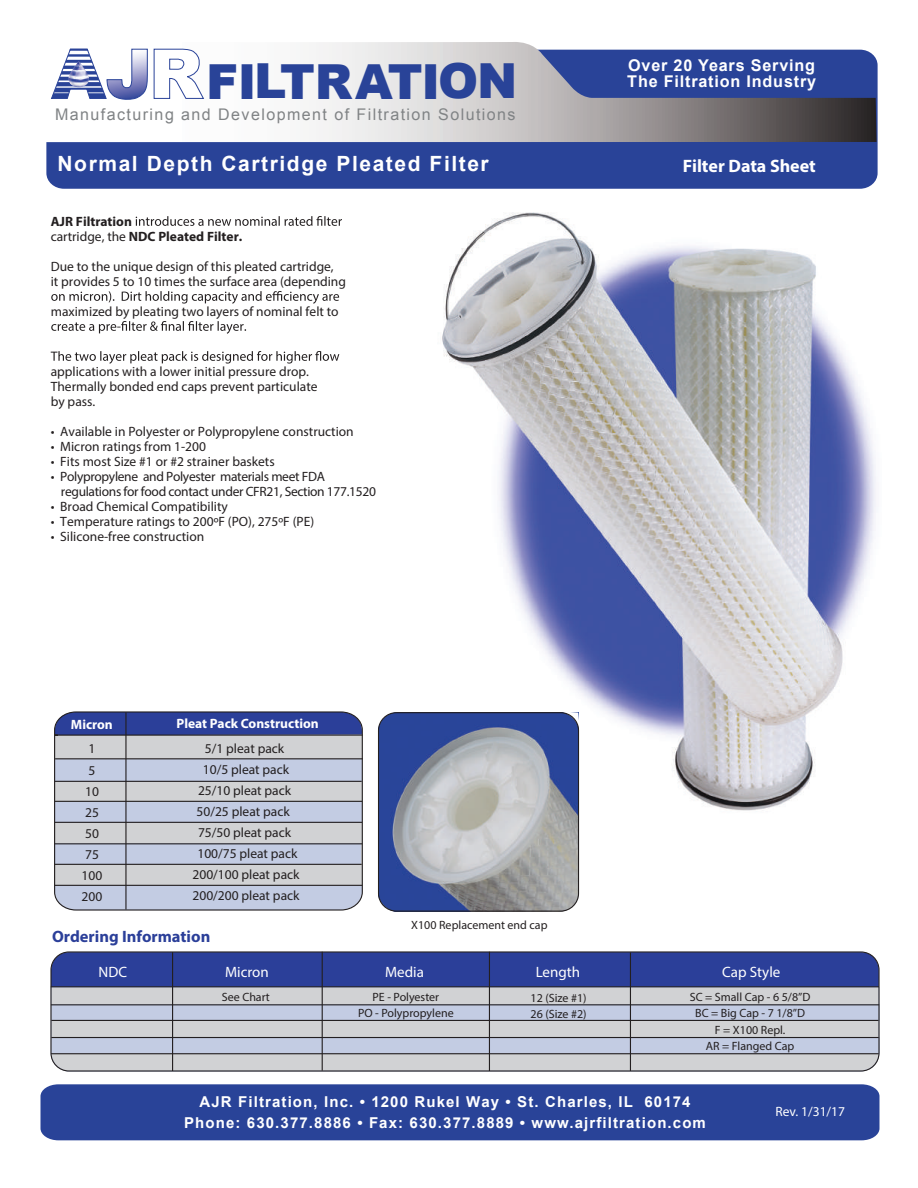
<style>
.page{position:relative;width:918px;height:1188px;background:#fff}
.page>*{position:absolute;margin:0;border:0;box-sizing:border-box;transform-origin:0 0}
.t1{font:900 48.3px "Arial";letter-spacing:-.03em;color:#294398}
.t2{font:700 21px "Arial";letter-spacing:.075em;color:#fff}
.t3{font:700 18px "Myriad Pro";color:#fff}
.t4{font:700 16.5px "Myriad Pro";color:#2b3f99}
.t5{font:700 16.2px/16px "Arial";letter-spacing:.05em;color:#fff}
.t6{font:16.05px "Arial";letter-spacing:.09em;color:#808385}
.t7{font:700 15px/21px "Arial";letter-spacing:.075em;color:#fff;text-align:center}
.t8{font:15px "Myriad Pro";color:#fff}
.t9{font:13.5px/21px "Myriad Pro";color:#231f20}
.t10{font:13.5px/15px "Myriad Pro";letter-spacing:-.025em;color:#231f20}
.t11{font:700 13.5px/15px "Myriad Pro";color:#231f20}
.t12{font:700 13.5px "Myriad Pro";color:#fff}
.t13{font:13.5px "Myriad Pro";color:#fff}
.t14{font:12px/16.5px "Myriad Pro";color:#231f20;text-align:center}
.s1{font-weight:400}
</style>
<div class="page">
<div style="left:46px;top:62px;width:832px;height:127px;background:#294398"></div>
<svg style="left:46px;top:42px;width:831px;height:100px"></svg>
<svg style="left:154px;top:49px;width:50px;height:50px"></svg>
<svg style="left:51px;top:49px;width:97px;height:51px"></svg>
<div style="left:40px;top:1084px;width:839px;height:56px;background:#294398"></div>
<img style="left:442px;top:212px;width:434px;height:610px">
<svg style="left:52px;top:1054px;width:826px;height:16px;background:#cdced0"></svg>
<div style="left:52px;top:953px;width:826px;height:33px;background:#2b3f99"></div>
<div style="left:51px;top:987px;width:828px;height:67px;background:#d1d2d4;border:1px solid #c3cce3"></div>
<div style="left:51px;top:1005px;width:829px;height:16px;background:#c3cce3"></div>
<div style="left:51px;top:1037px;width:828px;height:17px;background:#c3cce3"></div>
<hr style="left:630px;top:952px;width:1px;height:119px;background:#231f20">
<hr style="left:322px;top:952px;width:1px;height:119px;background:#231f20">
<hr style="left:172px;top:952px;width:1px;height:119px;background:#231f20">
<hr style="left:51px;top:1004px;width:828px;height:1px;background:#231f20">
<hr style="left:51px;top:1020px;width:828px;height:1px;background:#231f20">
<hr style="left:51px;top:1037px;width:828px;height:1px;background:#231f20">
<hr style="left:51px;top:1053px;width:828px;height:1px;background:#231f20">
<svg style="left:136px;top:216px;width:206px;height:10px"></svg>
<svg style="left:51px;top:291px;width:288px;height:13px"></svg>
<svg style="left:51px;top:321px;width:195px;height:13px"></svg>
<svg style="left:51px;top:351px;width:288px;height:13px"></svg>
<div style="left:50px;top:951px;width:830px;height:121px;border:1px solid #231f20;border-radius:18px"></div>
<hr style="left:489px;top:952px;width:1px;height:119px;background:#231f20">
<hr style="left:51px;top:986px;width:828px;height:1px;background:#231f20">
<svg style="left:54px;top:711px;width:309px;height:200px;background:#c5cad6"></svg>
<hr style="left:55px;top:758px;width:308px;height:1px;background:#231f20">
<hr style="left:54px;top:781px;width:308px;height:1px;background:#231f20">
<hr style="left:55px;top:801px;width:307px;height:1px;background:#231f20">
<hr style="left:55px;top:822px;width:307px;height:1px;background:#231f20">
<hr style="left:55px;top:843px;width:307px;height:1px;background:#231f20">
<hr style="left:54px;top:864px;width:308px;height:1px;background:#231f20">
<hr style="left:55px;top:885px;width:307px;height:1px;background:#231f20">
<hr style="left:125px;top:712px;width:2px;height:198px;background:#231f20">
<svg style="left:54px;top:712px;width:309px;height:24px;background:#314292"></svg>
<img style="left:380px;top:714px;width:197px;height:196px">
<svg style="left:378px;top:892px;width:22px;height:18px"></svg>
<svg style="left:378px;top:712px;width:23px;height:20px"></svg>
<svg style="left:557px;top:890px;width:23px;height:20px"></svg>
<svg style="left:559px;top:711px;width:21px;height:24px"></svg>
<div style="left:378px;top:712px;width:201px;height:200px;border:1px solid #231f20;border-radius:18px"></div>
<h1 class="t1" style="left:206px;top:46px;width:313px">FILTRATION</h1>
<p class="t5" style="left:627px;top:58px;width:190px">Over 20 Years Serving<br>The Filtration Industry</p>
<p class="t6" style="left:55px;top:104px;width:462px">Manufacturing and Development of Filtration Solutions</p>
<h2 class="t2" style="left:58px;top:150px;width:433px">Normal Depth Cartridge Pleated Filter</h2>
<h3 class="t3" style="left:683px;top:154px;width:134px">Filter Data Sheet</h3>
<p class="t11" style="left:51px;top:213px;width:193px">AJR Filtration<br><span class="s1">cartridge, the</span> NDC Pleated Filter.</p>
<p class="t9" style="left:51px;top:259px;width:297px;line-height:15px">Due to the unique design of this pleated cartridge,<br>it provides 5 to 10 times the surface area (depending</p>
<p class="t9" style="left:51px;top:301px;width:289px">maximized by pleating two layers of nominal felt to</p>
<p class="t9" style="left:51px;top:363px;width:268px;line-height:15px">applications with a lower initial pressure drop.<br>Thermally bonded end caps prevent particulate by pass.</p>
<p class="t9" style="left:51px;top:420px;width:305px">• Available in Polyester or Polypropylene construction</p>
<p class="t9" style="left:51px;top:435px;width:157px">• Micron ratings from 1-200</p>
<p class="t9" style="left:51px;top:450px;width:226px">• Fits most Size #1 or #2 strainer baskets</p>
<p class="t10" style="left:61px;top:468px;width:317px;text-indent:-10px">• Polypropylene and Polyester materials meet FDA regulations for food contact under CFR21, Section 177.1520</p>
<p class="t9" style="left:51px;top:495px;width:179px">• Broad Chemical Compatibility</p>
<p class="t9" style="left:51px;top:510px;width:265px">• Temperature ratings to 200ºF (PO), 275ºF (PE)</p>
<p class="t9" style="left:51px;top:525px;width:155px">• Silicone-free construction</p>
<p class="t12" style="left:71px;top:715px;width:44px">Micron</p>
<p class="t9" style="left:82px;top:738px;width:22px;text-align:center">1<br>5<br>10<br>25<br>50<br>75<br>100<br>200</p>
<p class="t12" style="left:177px;top:715px;width:144px">Pleat Pack Construction</p>
<p class="t9" style="left:193px;top:738px;width:109px;text-align:center">5/1 pleat pack<br>10/5 pleat pack<br>25/10 pleat pack<br>50/25 pleat pack<br>75/50 pleat pack<br>100/75 pleat pack<br>200/100 pleat pack<br>200/200 pleat pack</p>
<p class="t14" style="left:411px;top:916px;width:138px">X100 Replacement end cap</p>
<p class="t4" style="left:52px;top:926px;width:160px">Ordering Information</p>
<p class="t8" style="left:99px;top:963px;width:30px">NDC</p>
<p class="t8" style="left:225px;top:963px;width:45px">Micron</p>
<p class="t8" style="left:536px;top:963px;width:46px">Length</p>
<p class="t8" style="left:722px;top:962px;width:60px">Cap Style</p>
<p class="t14" style="left:531px;top:990px;width:58px;text-align:left">12 (Size #1)<br>26 (Size #2)</p>
<p class="t8" style="left:385px;top:963px;width:40px">Media</p>
<p class="t14" style="left:358px;top:988px;width:97px">PE - Polyester<br>PO - Polypropylene</p>
<p class="t14" style="left:222px;top:988px;width:50px">See Chart</p>
<p class="t14" style="left:690px;top:988px;width:122px">SC = Small Cap - 6 5/8”D<br>BC = Big Cap - 7 1/8”D<br>F = X100 Repl.<br>AR = Flanged Cap</p>
<p class="t7" style="left:184px;top:1091px;width:523px">AJR Filtration, Inc. • 1200 Rukel Way • St. Charles, IL 60174<br>Phone: 630.377.8886 • Fax: 630.377.8889 • www.ajrfiltration.com</p>
<p class="t13" style="left:776px;top:1103px;width:71px">Rev. 1/31/17</p>
</div>
